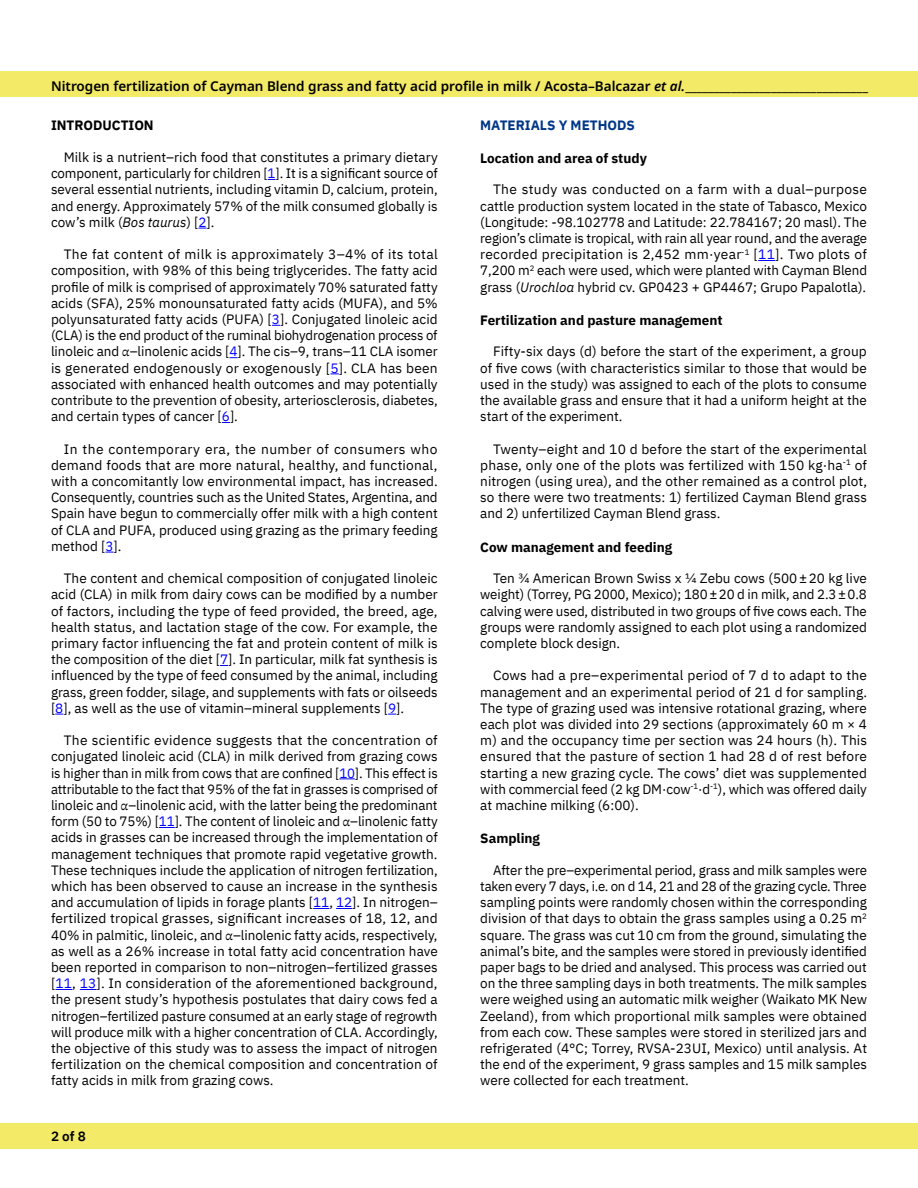
<style>
.page{position:relative;width:918px;height:1188px;background:#fff}
.page>*{position:absolute;margin:0;border:0;box-sizing:border-box;transform-origin:0 0}
.t1{font:13.5px/16.2px "IBM Plex Sans";color:#000;text-align:justify}
.t2{font:600 13.5px "Noto Sans";color:#000}
.t3{font:700 13.5px "IBM Plex Sans";color:#000}
.t4{font:700 13.5px "IBM Plex Sans";color:#003687}
.t5{font:600 13.5px "IBM Plex Sans";color:#000}
.s1{font-style:italic}
.s2{color:#00f}
.s3{font-family:"STIX Two Math"}
</style>
<div class="page">
<div style="left:0;top:71px;width:918px;height:26px;background:#f3ea67"></div>
<div style="left:0;top:1123px;width:918px;height:25px;background:#f3ea67"></div>
<svg style="left:339px;top:778px;width:16px;height:1px"></svg>
<svg style="left:159px;top:827px;width:16px;height:1px"></svg>
<svg style="left:313px;top:908px;width:16px;height:1px"></svg>
<svg style="left:336px;top:908px;width:16px;height:1px"></svg>
<svg style="left:56px;top:989px;width:16px;height:1px"></svg>
<svg style="left:80px;top:989px;width:17px;height:1px"></svg>
<svg style="left:758px;top:260px;width:17px;height:1px"></svg>
<p class="t2" style="left:51px;top:79px;width:819px">Nitrogen fertilization of Cayman Blend grass and fatty acid profile in milk / Acosta–Balcazar <span class="s1">et al.</span>________________________________</p>
<p class="t3" style="left:51px;top:114px;width:104px">INTRODUCTION</p>
<p class="t1" style="left:51px;top:148px;width:388px;text-indent:13px">Milk is a nutrient–rich food that constitutes a primary dietary component, particularly for children [<span class="s2">1</span>]. It is a significant source of several essential nutrients, including vitamin D, calcium, protein, and energy. Approximately 57% of the milk consumed globally is cow’s milk (<span class="s1">Bos taurus</span>) [<span class="s2">2</span>].</p>
<p class="t1" style="left:51px;top:245px;width:388px;text-indent:13px">The fat content of milk is approximately 3–4% of its total composition, with 98% of this being triglycerides. The fatty acid profile of milk is comprised of approximately 70% saturated fatty acids (SFA), 25% monounsaturated fatty acids (MUFA), and 5% polyunsaturated fatty acids (PUFA) [<span class="s2">3</span>]. Conjugated linoleic acid (CLA) is the end product of the ruminal biohydrogenation process of linoleic and <span class="s3">α</span>–linolenic acids [<span class="s2">4</span>]. The cis–9, trans–11 CLA isomer is generated endogenously or exogenously [<span class="s2">5</span>]. CLA has been associated with enhanced health outcomes and may potentially contribute to the prevention of obesity, arteriosclerosis, diabetes, and certain types of cancer [<span class="s2">6</span>].</p>
<p class="t1" style="left:51px;top:440px;width:388px;text-indent:13px">In the contemporary era, the number of consumers who demand foods that are more natural, healthy, and functional, with a concomitantly low environmental impact, has increased.<br>Consequently, countries such as the United States, Argentina, and Spain have begun to commercially offer milk with a high content of CLA and PUFA, produced using grazing as the primary feeding method [<span class="s2">3</span>].</p>
<p class="t1" style="left:51px;top:569px;width:388px;text-indent:13px">The content and chemical composition of conjugated linoleic acid (CLA) in milk from dairy cows can be modified by a number of factors, including the type of feed provided, the breed, age, health status, and lactation stage of the cow. For example, the primary factor influencing the fat and protein content of milk is the composition of the diet [<span class="s2">7</span>]. In particular, milk fat synthesis is influenced by the type of feed consumed by the animal, including grass, green fodder, silage, and supplements with fats or oilseeds [<span class="s2">8</span>], as well as the use of vitamin–mineral supplements [<span class="s2">9</span>].</p>
<p class="t1" style="left:51px;top:731px;width:388px;text-indent:13px">The scientific evidence suggests that the concentration of conjugated linoleic acid (CLA) in milk derived from grazing cows is higher than in milk from cows that are confined [<span class="s2">10</span>]. This effect is attributable to the fact that 95% of the fat in grasses is comprised of linoleic and <span class="s3">α</span>–linolenic acid, with the latter being the predominant form (50 to 75%) [<span class="s2">11</span>]. The content of linoleic and <span class="s3">α</span>–linolenic fatty acids in grasses can be increased through the implementation of management techniques that promote rapid vegetative growth.<br>These techniques include the application of nitrogen fertilization, which has been observed to cause an increase in the synthesis and accumulation of lipids in forage plants [<span class="s2">11</span>, <span class="s2">12</span>]. In nitrogen– fertilized tropical grasses, significant increases of 18, 12, and 40% in palmitic, linoleic, and <span class="s3">α</span>–linolenic fatty acids, respectively, as well as a 26% increase in total fatty acid concentration have been reported in comparison to non–nitrogen–fertilized grasses [<span class="s2">11</span>, <span class="s2">13</span>]. In consideration of the aforementioned background, the present study’s hypothesis postulates that dairy cows fed a nitrogen–fertilized pasture consumed at an early stage of regrowth will produce milk with a higher concentration of CLA. Accordingly, the objective of this study was to assess the impact of nitrogen fertilization on the chemical composition and concentration of fatty acids in milk from grazing cows.</p>
<p class="t5" style="left:51px;top:1126px;width:36px">2 of 8</p>
<p class="t4" style="left:480px;top:114px;width:156px">MATERIALS Y METHODS</p>
<p class="t3" style="left:480px;top:147px;width:168px">Location and area of study</p>
<p class="t1" style="left:480px;top:180px;width:388px;text-indent:13px">The study was conducted on a farm with a dual–purpose cattle production system located in the state of Tabasco, Mexico (Longitude: -98.102778 and Latitude: 22.784167; 20 masl). The region’s climate is tropical, with rain all year round, and the average recorded precipitation is 2,452 mm·year<sup>-1</sup> [<span class="s2">11</span>]. Two plots of 7,200 m<sup>2</sup> each were used, which were planted with Cayman Blend grass (<span class="s1">Urochloa</span> hybrid cv. GP0423 + GP4467; Grupo Papalotla).</p>
<p class="t3" style="left:480px;top:309px;width:244px">Fertilization and pasture management</p>
<p class="t1" style="left:480px;top:342px;width:388px;text-indent:13px">Fifty-six days (d) before the start of the experiment, a group of five cows (with characteristics similar to those that would be used in the study) was assigned to each of the plots to consume the available grass and ensure that it had a uniform height at the start of the experiment.</p>
<p class="t1" style="left:480px;top:440px;width:388px;text-indent:13px">Twenty–eight and 10 d before the start of the experimental phase, only one of the plots was fertilized with 150 kg·ha<sup>-1</sup> of nitrogen (using urea), and the other remained as a control plot, so there were two treatments: 1) fertilized Cayman Blend grass and 2) unfertilized Cayman Blend grass.</p>
<p class="t3" style="left:480px;top:536px;width:193px">Cow management and feeding</p>
<p class="t1" style="left:480px;top:569px;width:388px;text-indent:13px">Ten 3/4 American Brown Swiss x 1/4 Zebu cows (500±20 kg live weight) (Torrey, PG 2000, Mexico); 180±20 d in milk, and 2.3±0.8 calving were used, distributed in two groups of five cows each. The groups were randomly assigned to each plot using a randomized complete block design.</p>
<p class="t1" style="left:480px;top:666px;width:388px;text-indent:13px">Cows had a pre–experimental period of 7 d to adapt to the management and an experimental period of 21 d for sampling.<br>The type of grazing used was intensive rotational grazing, where each plot was divided into 29 sections (approximately 60 m × 4 m) and the occupancy time per section was 24 hours (h). This ensured that the pasture of section 1 had 28 d of rest before starting a new grazing cycle. The cows’ diet was supplemented with commercial feed (2 kg DM·cow<sup>-1</sup>·d<sup>-1</sup>), which was offered daily at machine milking (6:00).</p>
<p class="t3" style="left:480px;top:828px;width:61px">Sampling</p>
<p class="t1" style="left:480px;top:861px;width:388px;text-indent:13px">After the pre–experimental period, grass and milk samples were taken every 7 days, i.e. on d 14, 21 and 28 of the grazing cycle. Three sampling points were randomly chosen within the corresponding division of that days to obtain the grass samples using a 0.25 m<sup>2 </sup>square. The grass was cut 10 cm from the ground, simulating the animal’s bite, and the samples were stored in previously identified paper bags to be dried and analysed. This process was carried out on the three sampling days in both treatments. The milk samples were weighed using an automatic milk weigher (Waikato MK New Zeeland), from which proportional milk samples were obtained from each cow. These samples were stored in sterilized jars and refrigerated (4°C; Torrey, RVSA-23UI, Mexico) until analysis. At the end of the experiment, 9 grass samples and 15 milk samples were collected for each treatment.</p>
</div>
